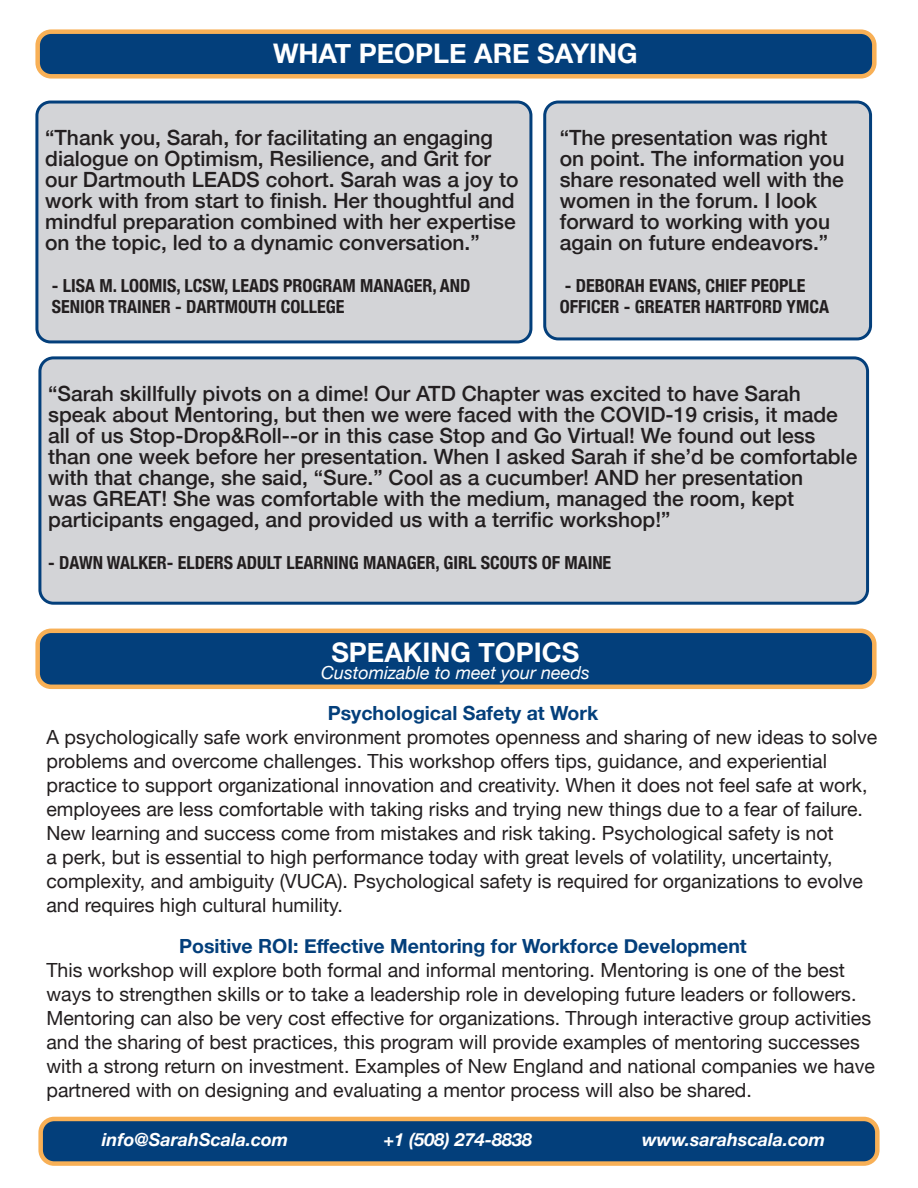
<style>
.page{position:relative;width:918px;height:1188px;background:#fff}
.page>*{position:absolute;margin:0;border:0;box-sizing:border-box;transform-origin:0 0}
.t1{font:700 27px "Helvetica Neue";color:#fff}
.t2{font:500 21px/21px "Helvetica Neue";color:#231f20}
.t3{font:19.5px/24px "Helvetica Neue";color:#231f20}
.t4{font:700 19.5px "Helvetica Neue";color:#033f7b}
.t5{font:700 condensed 18px/21px "Helvetica Neue";color:#231f20}
.t6{font:italic 700 18px "Helvetica Neue";color:#fff}
.t7{font:italic 18px "Helvetica Neue";color:#fff}
</style>
<div class="page">
<div style="left:41px;top:1119px;width:836px;height:45px;background:#033f7b;border-radius:14px"></div>
<div style="left:38px;top:1117px;width:842px;height:49px;border:4px solid #f8b056;border-radius:14px"></div>
<div style="left:545px;top:102px;width:326px;height:237px;background:#d3d4d7;border-radius:14px"></div>
<div style="left:543px;top:101px;width:329px;height:239px;border:3px solid #033f7b;border-radius:14px"></div>
<div style="left:38px;top:631px;width:836px;height:56px;background:#033f7b;border-radius:14px"></div>
<div style="left:35px;top:629px;width:842px;height:60px;border:4px solid #f8b056;border-radius:14px"></div>
<div style="left:37px;top:102px;width:494px;height:240px;background:#d3d4d7;border-radius:14px"></div>
<div style="left:35px;top:101px;width:497px;height:242px;border:3px solid #033f7b;border-radius:14px"></div>
<div style="left:38px;top:32px;width:836px;height:44px;background:#033f7b;border-radius:14px"></div>
<div style="left:35px;top:29px;width:842px;height:50px;border:4px solid #f8b056;border-radius:14px"></div>
<div style="left:40px;top:358px;width:828px;height:245px;background:#d3d4d7;border-radius:14px"></div>
<div style="left:38px;top:356px;width:831px;height:249px;border:3px solid #033f7b;border-radius:14px"></div>
<p class="t1" style="left:273px;top:32px;width:366px">WHAT PEOPLE ARE SAYING</p>
<p class="t2" style="left:45px;top:125px;width:475px">“Thank you, Sarah, for facilitating an engaging dialogue on Optimism, Resilience, and Grit for our Dartmouth LEADS cohort. Sarah was a joy to work with from start to finish. Her thoughtful and mindful preparation combined with her expertise on the topic, led to a dynamic conversation.”</p>
<p class="t5" style="left:52px;top:274px;width:420px">- LISA M. LOOMIS, LCSW, LEADS PROGRAM MANAGER, AND</p>
<p class="t5" style="left:52px;top:295px;width:294px">SENIOR TRAINER - DARTMOUTH COLLEGE</p>
<p class="t2" style="left:560px;top:125px;width:286px">“The presentation was right on point. The information you share resonated well with the women in the forum. I look forward to working with you again on future endeavors.”</p>
<p class="t5" style="left:560px;top:274px;width:271px">- DEBORAH EVANS, CHIEF PEOPLE<br>OFFICER - GREATER HARTFORD YMCA</p>
<p class="t2" style="left:48px;top:381px;width:811px">“Sarah skillfully pivots on a dime! Our ATD Chapter was excited to have Sarah speak about Mentoring, but then we were faced with the COVID-19 crisis, it made all of us Stop-Drop&amp;Roll--or in this case Stop and Go Virtual! We found out less than one week before her presentation. When I asked Sarah if she’d be comfortable with that change, she said, “Sure.” Cool as a cucumber! AND her presentation<br>was GREAT! She was comfortable with the medium, managed the room, kept participants engaged, and provided us with a terrific workshop!”</p>
<p class="t5" style="left:48px;top:551px;width:565px">- DAWN WALKER- ELDERS ADULT LEARNING MANAGER, GIRL SCOUTS OF MAINE</p>
<p class="t1" style="left:331px;top:632px;width:249px">SPEAKING TOPICS</p>
<p class="t7" style="left:321px;top:659px;width:270px">Customizable to meet your needs</p>
<p class="t4" style="left:328px;top:698px;width:272px">Psychological Safety at Work</p>
<p class="t3" style="left:46px;top:726px;width:833px">A psychologically safe work environment promotes openness and sharing of new ideas to solve problems and overcome challenges. This workshop offers tips, guidance, and experiential practice to support organizational innovation and creativity. When it does not feel safe at work, employees are less comfortable with taking risks and trying new things due to a fear of failure.<br>New learning and success come from mistakes and risk taking. Psychological safety is not<br>a perk, but is essential to high performance today with great levels of volatility, uncertainty, complexity, and ambiguity (VUCA). Psychological safety is required for organizations to evolve and requires high cultural humility.</p>
<p class="t4" style="left:179px;top:931px;width:569px">Positive ROI: Effective Mentoring for Workforce Development</p>
<p class="t3" style="left:46px;top:959px;width:830px">This workshop will explore both formal and informal mentoring. Mentoring is one of the best ways to strengthen skills or to take a leadership role in developing future leaders or followers.<br>Mentoring can also be very cost effective for organizations. Through interactive group activities and the sharing of best practices, this program will provide examples of mentoring successes with a strong return on investment. Examples of New England and national companies we have partnered with on designing and evaluating a mentor process will also be shared.</p>
<p class="t6" style="left:102px;top:1126px;width:188px">info@SarahScala.com</p>
<p class="t6" style="left:383px;top:1126px;width:150px">+1 (508) 274-8838</p>
<p class="t6" style="left:642px;top:1126px;width:184px">www.sarahscala.com</p>
</div>
